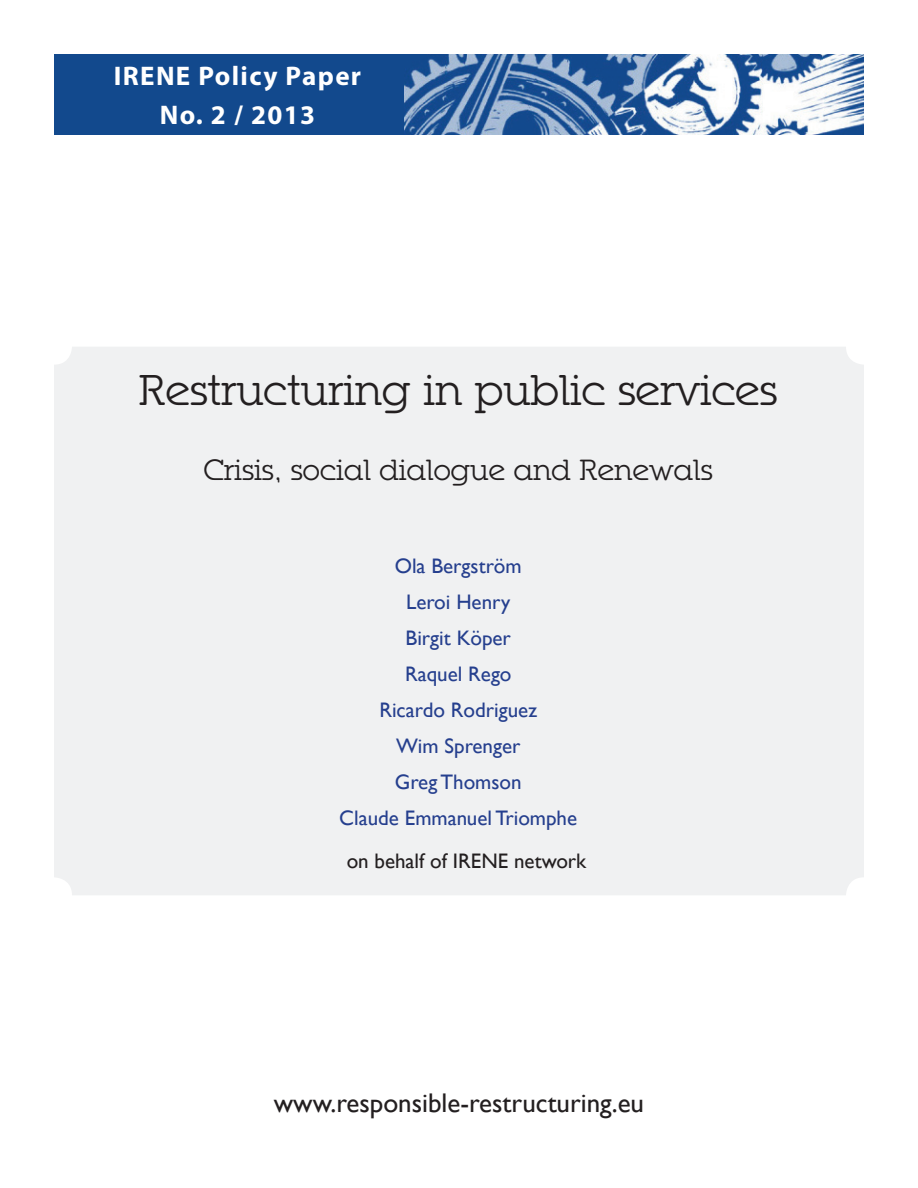
<style>
.page{position:relative;width:918px;height:1188px;background:#fff}
.page>*{position:absolute;margin:0;border:0;box-sizing:border-box;transform-origin:0 0}
.Titre_1{font:42px "Ponsi Rounded Slab";color:#231f20}
.Titre_2{font:28.5px "Ponsi Rounded Slab";color:#231f20}
.Intertitre{font:27px "Gill Sans";color:#231f20}
.t1{font:700 27px "Myriad Pro";letter-spacing:.05em;color:#fff}
.Intertitre-2{font:21px "Gill Sans";color:#253f8e}
.Bold{font:21px "Gill Sans";color:#231f20}
</style>
<div class="page">
<div style="left:54px;top:347px;width:810px;height:548px;background:#f0f1f2;border-radius:18px"></div>
<div style="left:54px;top:54px;width:352px;height:81px;background:#12498d"></div>
<img style="left:404px;top:54px;width:460px;height:81px">
<p class="t1" style="left:114px;top:58px;width:249px">IRENE Policy Paper</p>
<p class="t1" style="left:160px;top:97px;width:157px">No. 2 / 2013</p>
<p class="Titre_1" style="left:139px;top:362px;width:640px">Restructuring in public services</p>
<p class="Titre_2" style="left:204px;top:451px;width:511px">Crisis, social dialogue and Renewals</p>
<p class="Intertitre-2" style="left:395px;top:554px;width:129px">Ola Bergström</p>
<p class="Intertitre-2" style="left:406px;top:590px;width:106px">Leroi Henry</p>
<p class="Intertitre-2" style="left:406px;top:626px;width:107px">Birgit Köper</p>
<p class="Intertitre-2" style="left:405px;top:662px;width:108px">Raquel Rego</p>
<p class="Intertitre-2" style="left:379px;top:698px;width:159px">Ricardo Rodriguez</p>
<p class="Intertitre-2" style="left:396px;top:734px;width:126px">Wim Sprenger</p>
<p class="Intertitre-2" style="left:395px;top:770px;width:128px">Greg Thomson</p>
<p class="Intertitre-2" style="left:339px;top:806px;width:239px">Claude Emmanuel Triomphe</p>
<p class="Bold" style="left:347px;top:849px;width:241px">on behalf of IRENE network</p>
<p class="Intertitre" style="left:274px;top:1087px;width:372px">www.responsible-restructuring.eu</p>
</div>
